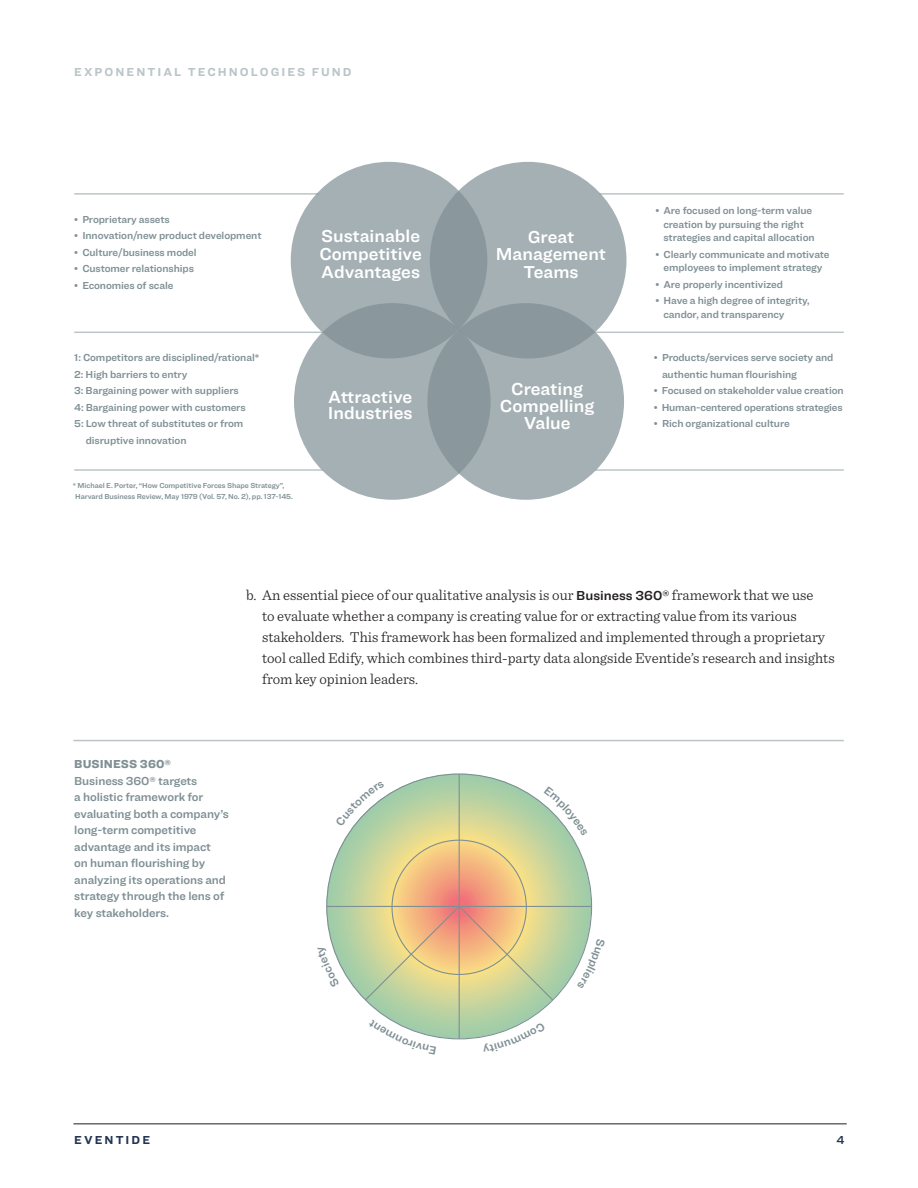
<style>
.page{position:relative;width:918px;height:1188px;background:#fff}
.page>*{position:absolute;margin:0;border:0;box-sizing:border-box;transform-origin:0 0}
.t1{font:18px/18px "Ringside Regular Semi";color:#fff;text-align:center}
.t2{font:300 15px/21px "Sentinel";color:#231f20}
.t3{font:12px/16.5px "Ringside Regular Semi";letter-spacing:-.01em;color:#7f8f94}
.t4{font:700 12px "Ringside";letter-spacing:.17em;color:#bbc5c7}
.t5{font:900 12px "Ringside";letter-spacing:.01em;color:#7f8f94}
.t6{font:700 12px "Ringside";letter-spacing:.17em;color:#233552}
.t7{font:12px "Ringside Regular Semi";color:#233552}
.t8{font:10.5px/13.5px "Ringside Regular Semi";letter-spacing:-.01em;color:#7f8f94}
.t9{font:7.5px "Ringside Regular Semi";letter-spacing:-.01em;color:#7f8f94}
.s1{font-family:"Ringside Regular Semi";font-weight:400;font-size:13.5px}
</style>
<div class="page">
<hr style="left:73px;top:1124px;width:774px;height:1px;background:#231f20">
<hr style="left:74px;top:193px;width:245px;height:2px;background:#bbc5c7">
<hr style="left:74px;top:332px;width:249px;height:1px;background:#bbc5c7">
<hr style="left:74px;top:469px;width:249px;height:2px;background:#bbc5c7">
<hr style="left:599px;top:193px;width:245px;height:2px;background:#bbc5c7">
<hr style="left:595px;top:332px;width:249px;height:1px;background:#bbc5c7">
<hr style="left:595px;top:469px;width:249px;height:2px;background:#bbc5c7">
<svg style="left:326px;top:774px;width:265px;height:265px;background:#c6cb98"></svg>
<hr style="left:326px;top:906px;width:266px;height:1px;background:#7f8f94">
<hr style="left:459px;top:774px;width:1px;height:265px;background:#7f8f94">
<svg style="left:364px;top:905px;width:190px;height:97px;background:#dcc78e"></svg>
<hr style="left:73px;top:740px;width:771px;height:1px;background:#bbc5c7">
<div style="left:291px;top:162px;width:196px;height:197px;background:#a5b0b4;border-radius:50%"></div>
<div style="left:430px;top:162px;width:196px;height:197px;background:linear-gradient(to right,#909da2,#adb7bb);border-radius:50%"></div>
<div style="left:294px;top:303px;width:197px;height:197px;background:linear-gradient(to bottom,#909da2,#aeb8bc);border-radius:50%"></div>
<svg style="left:427px;top:303px;width:197px;height:197px;background:#9ba7ab"></svg>
<svg style="left:544px;top:804px;width:28px;height:32px"></svg>
<svg style="left:577px;top:938px;width:12px;height:30px"></svg>
<svg style="left:482px;top:1022px;width:43px;height:16px"></svg>
<svg style="left:388px;top:1019px;width:48px;height:19px"></svg>
<svg style="left:332px;top:945px;width:8px;height:20px"></svg>
<svg style="left:353px;top:796px;width:32px;height:30px"></svg>
<p class="t4" style="left:74px;top:63px;width:279px">EXPONENTIAL TECHNOLOGIES FUND</p>
<p class="t8" style="left:74px;top:212px;width:97px">• Proprietary assets</p>
<p class="t8" style="left:74px;top:228px;width:189px">• Innovation/new product development</p>
<p class="t8" style="left:74px;top:245px;width:124px">• Culture/business model</p>
<p class="t8" style="left:74px;top:261px;width:121px">• Customer relationships</p>
<p class="t8" style="left:74px;top:278px;width:101px">• Economies of scale</p>
<p class="t8" style="left:74px;top:350px;width:187px">1: Competitors are disciplined/rational*</p>
<p class="t8" style="left:74px;top:367px;width:115px">2: High barriers to entry</p>
<p class="t8" style="left:74px;top:383px;width:166px">3: Bargaining power with suppliers</p>
<p class="t8" style="left:74px;top:400px;width:173px">4: Bargaining power with customers</p>
<p class="t8" style="left:86px;top:415px;width:159px;line-height:16.5px;text-indent:-11px">5: Low threat of substitutes or from disruptive innovation</p>
<p class="t9" style="left:73px;top:480px;width:213px">* Michael E. Porter, “How Competitive Forces Shape Strategy”,</p>
<p class="t9" style="left:75px;top:491px;width:219px">Harvard Business Review, May 1979 (Vol. 57, No. 2), pp. 137-145.</p>
<p class="t1" style="left:319px;top:227px;width:104px;text-align:justify">Sustainable Competitive Advantages</p>
<p class="t1" style="left:496px;top:227px;width:112px">Great<br>Management<br>Teams</p>
<p class="t1" style="left:328px;top:387px;width:86px">Attractive</p>
<p class="t1" style="left:328px;top:404px;width:86px">Industries</p>
<p class="t1" style="left:500px;top:380px;width:96px;line-height:17px">Creating<br>Compelling<br>Value</p>
<p class="t8" style="left:664px;top:204px;width:153px;text-indent:-8px">• Are focused on long-term value creation by pursuing the right strategies and capital allocation</p>
<p class="t8" style="left:655px;top:247px;width:176px;text-align:center">• Clearly communicate and motivate employees to implement strategy</p>
<p class="t8" style="left:655px;top:277px;width:129px">• Are properly incentivized</p>
<p class="t8" style="left:664px;top:294px;width:148px;text-indent:-8px">• Have a high degree of integrity, candor, and transparency</p>
<p class="t8" style="left:662px;top:349px;width:173px;line-height:16.5px;text-indent:-8px">• Products/services serve society and authentic human flourishing</p>
<p class="t8" style="left:654px;top:383px;width:191px">• Focused on stakeholder value creation</p>
<p class="t8" style="left:654px;top:400px;width:190px">• Human-centered operations strategies</p>
<p class="t8" style="left:654px;top:416px;width:137px">• Rich organizational culture</p>
<p class="t2" style="left:262px;top:583px;width:574px;text-indent:-16px">b. An essential piece of our qualitative analysis is our <span class="s1">Business 360</span><sup>®</sup> framework that we use<br>to evaluate whether a company is creating value for or extracting value from its various stakeholders. This framework has been formalized and implemented through a proprietary tool called Edify, which combines third-party data alongside Eventide’s research and insights from key opinion leaders.</p>
<p class="t5" style="left:74px;top:755px;width:98px">BUSINESS 360®</p>
<p class="t3" style="left:74px;top:772px;width:156px">Business 360® targets<br>a holistic framework for evaluating both a company’s long-term competitive advantage and its impact<br>on human flourishing by analyzing its operations and strategy through the lens of key stakeholders.</p>
<p class="t6" style="left:74px;top:1131px;width:77px">EVENTIDE</p>
<p class="t7" style="left:837px;top:1131px;width:10px">4</p>
</div>
